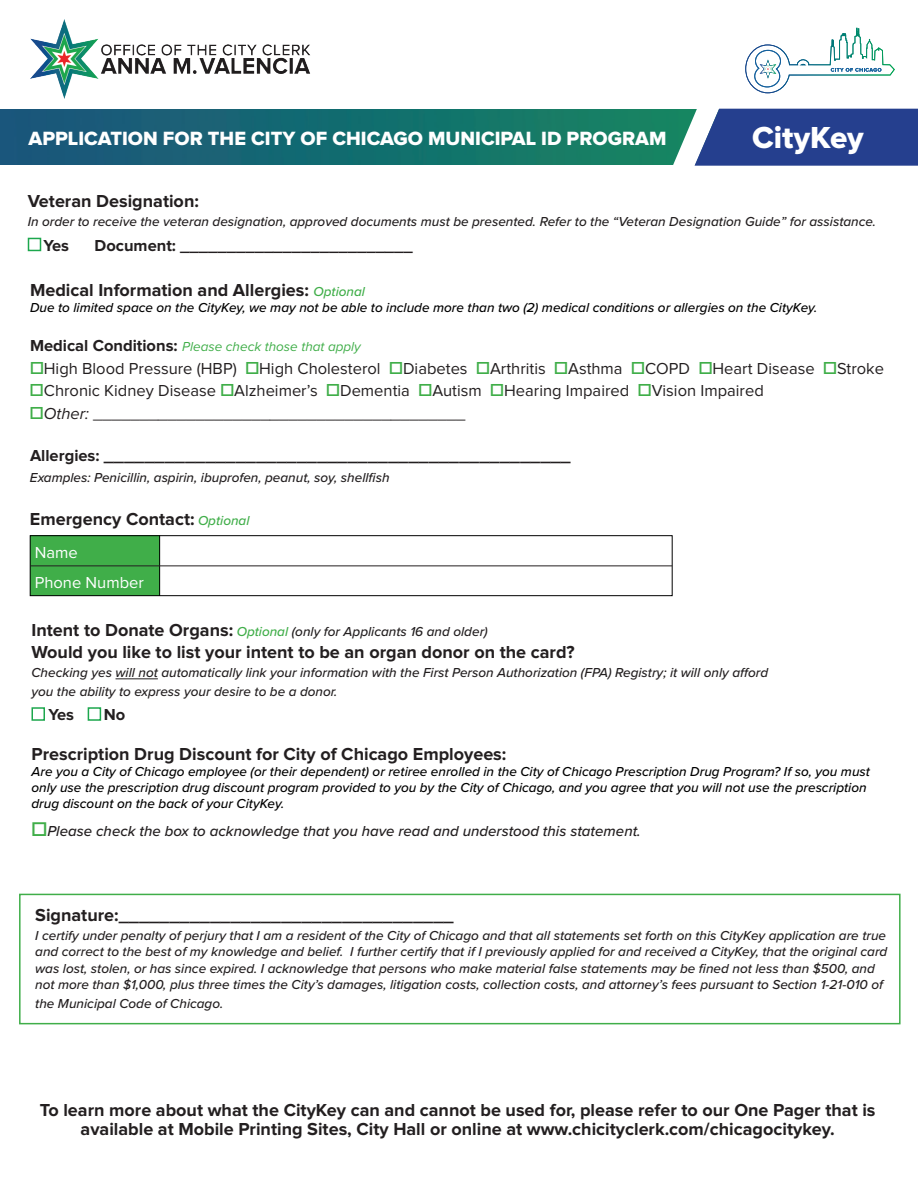
<style>
.page{position:relative;width:918px;height:1188px;background:#fff}
.page>*{position:absolute;margin:0;border:0;box-sizing:border-box;transform-origin:0 0}
.t1{font:31.5px "Proxima Nova Extrabld";color:#fff}
.t2{font:19.8px "Proxima Nova Extrabld";color:#fff}
.t3{font:700 18px/19.2px "Proxima Nova";color:#231f20;text-align:center}
.t4{font:16.5px/22.8px "Proxima Nova";color:#231f20}
.t5{font:700 16.5px "Proxima Nova";color:#231f20}
.t6{font:16.5px/30px "Proxima Nova";color:#fff}
.t7{font:italic 500 15px "Proxima Nova";color:#231f20}
.t8{font:italic 500 13.5px/16.2px "Proxima Nova";color:#231f20}
.t9{font:italic 500 13.5px/16.2px "Proxima Nova";color:#000}
.t10{font:italic 13.5px "Proxima Nova";color:#40ae49}
.s1{font-weight:500;font-style:italic;font-size:13.5px;color:#40ae49}
.s2{font-weight:700;font-style:normal;font-size:16.5px;color:#231f20}
.s3{font-weight:700;font-size:21px;color:#40ae49}
.s4{font-style:italic}
.s5{font-size:16.5px}
.s6{font-weight:700;font-style:normal;font-size:18px}
.s7{color:#40ae49}
.s8{font-weight:700;font-style:normal;font-size:24px;color:#40ae49}
</style>
<div class="page">
<img style="left:0;top:109px;width:659px;height:56px">
<img style="left:30px;top:19px;width:280px;height:79px">
<div style="left:30px;top:536px;width:130px;height:60px;background:#40ae49"></div>
<hr style="left:159px;top:536px;width:1px;height:60px;background:#000">
<div style="left:30px;top:535px;width:642px;height:61px;border:1px solid #000"></div>
<hr style="left:30px;top:566px;width:642px;height:1px;background:#231f20">
<hr style="left:116px;top:678px;width:42px;height:1px;background:#231f20">
<div style="left:32px;top:707px;width:13px;height:14px;border:2px solid #1ca74d"></div>
<div style="left:88px;top:707px;width:13px;height:14px;border:2px solid #1ca74d"></div>
<div style="left:19px;top:894px;width:882px;height:130px;border:2px solid #40ae49"></div>
<div style="left:28px;top:238px;width:13px;height:13px;border:2px solid #1ca74d"></div>
<svg style="left:659px;top:27px;width:259px;height:139px"></svg>
<h2 class="t2" style="left:28px;top:129px;width:640px">APPLICATION FOR THE CITY OF CHICAGO MUNICIPAL ID PROGRAM</h2>
<h1 class="t1" style="left:752px;top:123px;width:113px">CityKey</h1>
<h3 class="t3" style="left:28px;top:192px;width:173px">Veteran Designation:</h3>
<p class="t8" style="left:28px;top:213px;width:850px">In order to receive the veteran designation, approved documents must be presented. Refer to the “Veteran Designation Guide” for assistance.</p>
<p class="t5" style="left:43px;top:238px;width:27px">Yes</p>
<p class="t5" style="left:95px;top:238px;width:320px">Document: _________________________</p>
<h3 class="t3" style="left:30px;top:281px;width:337px">Medical Information and Allergies: <span class="s1">Optional</span></h3>
<p class="t9" style="left:30px;top:299px;width:789px">Due to limited space on the CityKey, we may not be able to include more than two (2) medical conditions or allergies on the CityKey.</p>
<p class="t10" style="left:30px;top:340px;width:332px"><span class="s2">Medical Conditions:</span> Please check those that apply</p>
<p class="t4" style="left:30px;top:358px;width:856px"><span class="s3">☐</span>High Blood Pressure (HBP) <span class="s3">☐</span>High Cholesterol <span class="s3">☐</span>Diabetes <span class="s3">☐</span>Arthritis <span class="s3">☐</span>Asthma <span class="s3">☐</span>COPD <span class="s3">☐</span>Heart Disease <span class="s3">☐</span>Stroke <span class="s3">☐</span>Chronic Kidney Disease <span class="s3">☐</span>Alzheimer’s <span class="s3">☐</span>Dementia <span class="s3">☐</span>Autism <span class="s3">☐</span>Hearing Impaired <span class="s3">☐</span>Vision Impaired<br><span class="s3">☐</span><span class="s4">Other:</span> ________________________________________</p>
<h3 class="t3" style="left:30px;top:446px;width:542px"><span class="s5">Allergies:</span> ______________________________________________</h3>
<p class="t8" style="left:30px;top:469px;width:361px">Examples: Penicillin, aspirin, ibuprofen, peanut, soy, shellfish</p>
<h3 class="t3" style="left:30px;top:511px;width:221px">Emergency Contact: <span class="s1">Optional</span></h3>
<p class="t6" style="left:35px;top:538px;width:111px">Name<br>Phone Number</p>
<p class="t8" style="left:32px;top:623px;width:458px"><span class="s6">Intent to Donate Organs:</span> <span class="s7">Optional</span> (only for Applicants 16 and older)</p>
<h3 class="t3" style="left:32px;top:643px;width:545px">Would you like to list your intent to be an organ donor on the card?</h3>
<p class="t8" style="left:32px;top:662px;width:738px;line-height:19.2px">Checking yes will not automatically link your information with the First Person Authorization (FPA) Registry; it will only afford you the ability to express your desire to be a donor.</p>
<p class="t5" style="left:48px;top:707px;width:27px">Yes</p>
<p class="t5" style="left:104px;top:707px;width:23px">No</p>
<h3 class="t3" style="left:32px;top:745px;width:476px">Prescription Drug Discount for City of Chicago Employees:</h3>
<p class="t9" style="left:32px;top:763px;width:840px">Are you a City of Chicago employee (or their dependent) or retiree enrolled in the City of Chicago Prescription Drug Program? If so, you must only use the prescription drug discount program provided to you by the City of Chicago, and you agree that you will not use the prescription drug discount on the back of your CityKey.</p>
<p class="t7" style="left:32px;top:820px;width:611px"><span class="s8">☐</span>Please check the box to acknowledge that you have read and understood this statement.</p>
<h3 class="t3" style="left:35px;top:906px;width:420px">Signature:_________________________________</h3>
<p class="t8" style="left:35px;top:927px;width:854px">I certify under penalty of perjury that I am a resident of the City of Chicago and that all statements set forth on this CityKey application are true and correct to the best of my knowledge and belief. I further certify that if I previously applied for and received a CityKey, that the original card was lost, stolen, or has since expired. I acknowledge that persons who make material false statements may be fined not less than $500, and not more than $1,000, plus three times the City’s damages, litigation costs, collection costs, and attorney’s fees pursuant to Section 1-21-010 of</p>
<p class="t8" style="left:35px;top:995px;width:190px">the Municipal Code of Chicago.</p>
<h3 class="t3" style="left:40px;top:1101px;width:837px">To learn more about what the CityKey can and cannot be used for, please refer to our One Pager that is available at Mobile Printing Sites, City Hall or online at www.chicityclerk.com/chicagocitykey.</h3>
</div>
